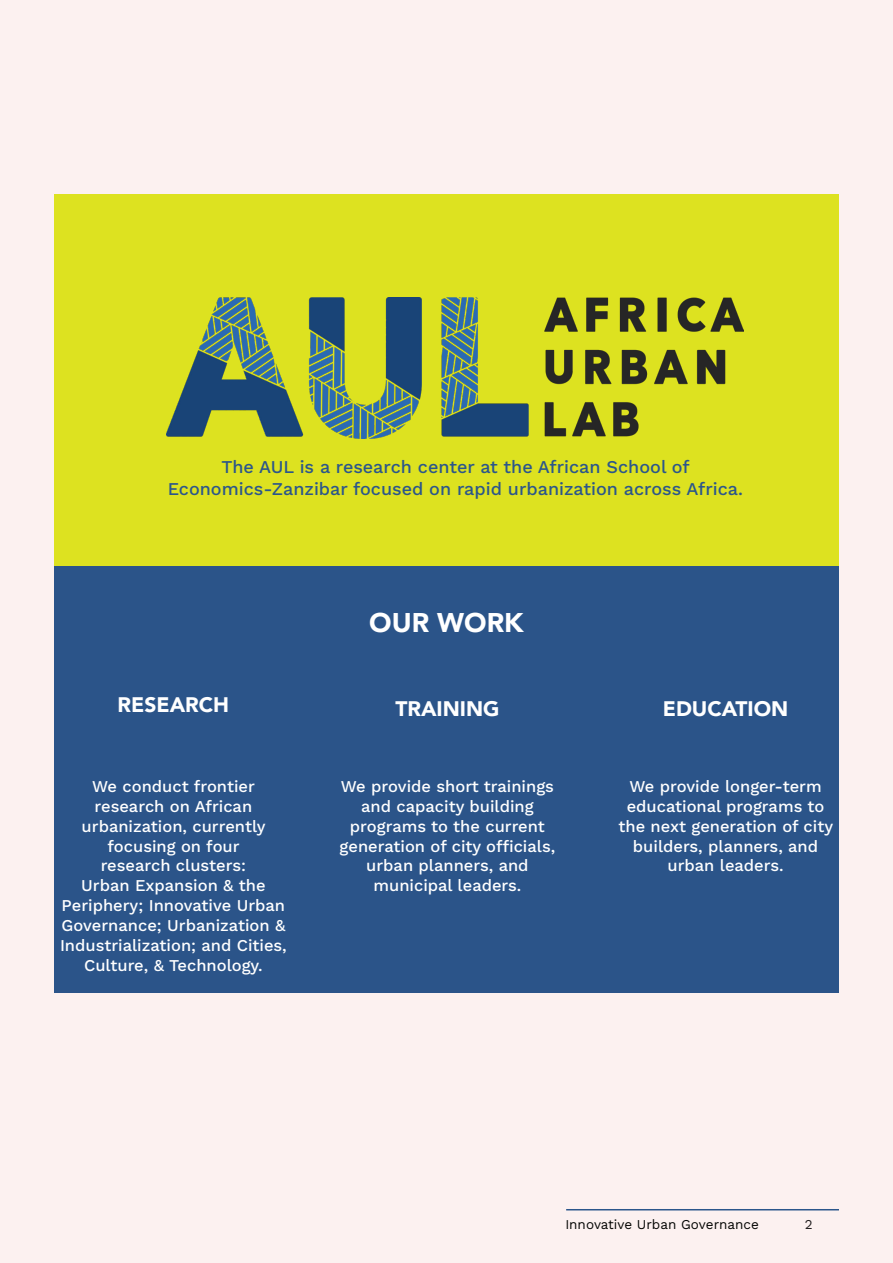
<style>
.page{position:relative;width:893px;height:1263px;background:#fcf1f0}
.page>*{position:absolute;margin:0;border:0;box-sizing:border-box;transform-origin:0 0}
.t1{font:900 27px "Avenir";color:#fff}
.t2{font:900 21px "Avenir";color:#fff}
.t3{font:500 18px "Work Sans";color:#2b568b}
.t4{font:500 16.5px/19.8px "Work Sans";color:#fff;text-align:center}
.t5{font:13.5px "Work Sans";color:#040503}
.t6{font:13.5px "Work Sans";color:#231f20}
</style>
<div class="page">
<hr style="left:566px;top:1209px;width:273px;height:1px;background:#2b568b">
<div style="left:54px;top:566px;width:785px;height:427px;background:#2b5489"></div>
<div style="left:54px;top:194px;width:785px;height:372px;background:#dde220"></div>
<img style="left:167px;top:298px;width:577px;height:140px">
<p class="t3" style="left:222px;top:453px;width:470px">The AUL is a research center at the African School of</p>
<p class="t3" style="left:168px;top:475px;width:577px">Economics-Zanzibar focused on rapid urbanization across Africa.</p>
<p class="t1" style="left:369px;top:599px;width:156px">OUR WORK</p>
<p class="t2" style="left:118px;top:687px;width:113px">RESEARCH</p>
<p class="t2" style="left:395px;top:690px;width:106px">TRAINING</p>
<p class="t2" style="left:663px;top:691px;width:127px">EDUCATION</p>
<p class="t4" style="left:60px;top:776px;width:228px">We conduct frontier research on African urbanization, currently focusing on four<br>research clusters:<br>Urban Expansion &amp; the<br>Periphery; Innovative Urban<br>Governance; Urbanization &amp;<br>Industrialization; and Cities,<br>Culture, &amp; Technology.</p>
<p class="t4" style="left:340px;top:776px;width:217px">We provide short trainings and capacity building programs to the current generation of city officials, urban planners, and municipal leaders.</p>
<p class="t4" style="left:618px;top:776px;width:216px">We provide longer-term educational programs to the next generation of city builders, planners, and urban leaders.</p>
<p class="t5" style="left:565px;top:1214px;width:195px">Innovative Urban Governance</p>
<p class="t6" style="left:805px;top:1214px;width:9px">2</p>
</div>
